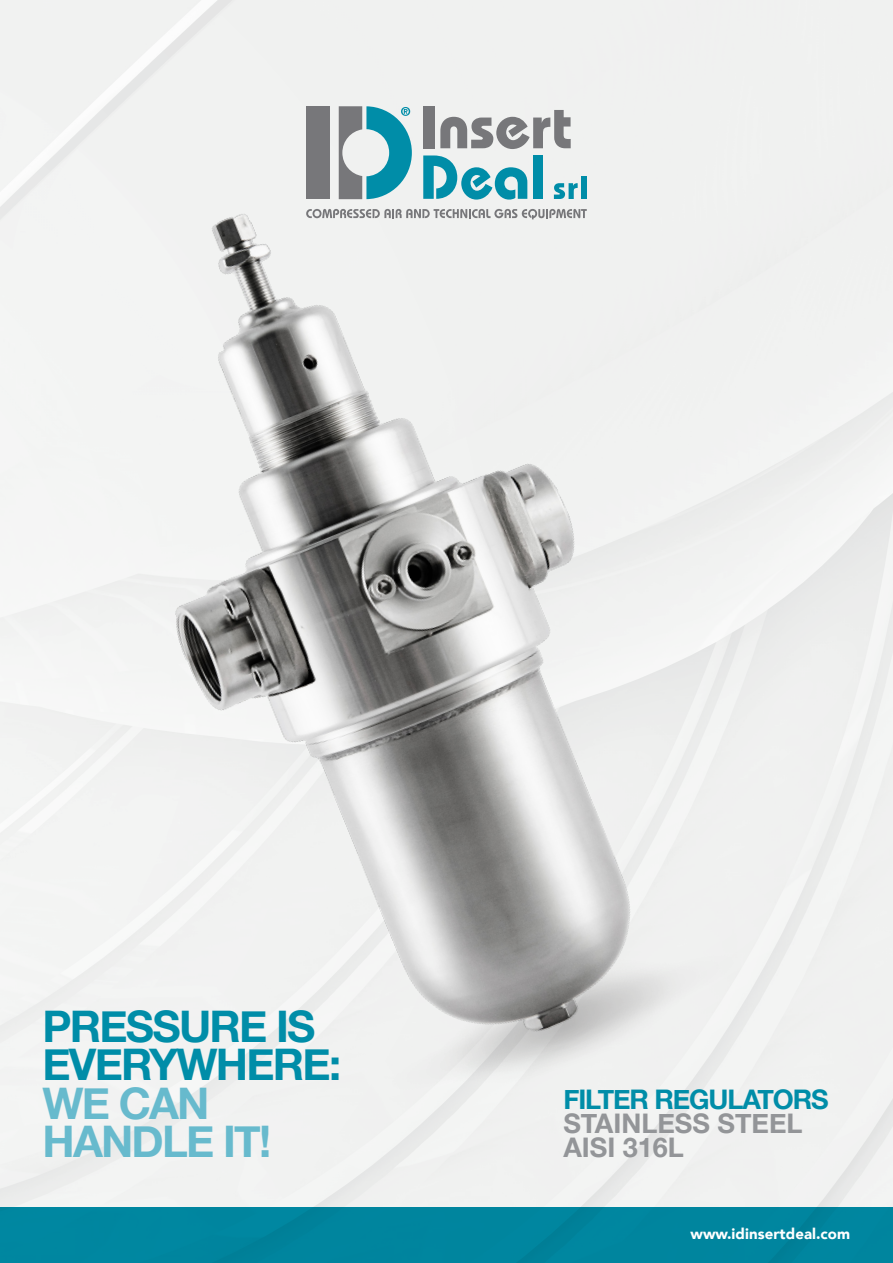
<style>
.page{position:relative;width:893px;height:1263px;background:#fff}
.page>*{position:absolute;margin:0;border:0;box-sizing:border-box;transform-origin:0 0}
.titolo{font:700 43.5px/38.1px "Helvetica Neue";letter-spacing:-.04em;color:#008da8}
.titolo-2{font:700 43.5px "Helvetica Neue";letter-spacing:-.04em;color:#67bacd}
.titolo-3{font:700 27px "Helvetica Neue";color:#939598}
.titolo-4{font:700 27px "Helvetica Neue";letter-spacing:-.04em;color:#008da8}
.t1{font:900 15px "Avenir";letter-spacing:.005em;color:#fff}
</style>
<div class="page">
<div style="left:0;top:0;width:893px;height:1208px;background:#f0f1f0"></div>
<div style="left:0;top:1208px;width:893px;height:55px;background:#00859f"></div>
<div style="left:292px;top:864px;width:541px;height:310px;background:#f0f1f0"></div>
<img style="left:7px;top:60px;width:760px;height:1048px">
<p class="titolo" style="left:43px;top:1009px;width:300px">PRESSURE IS<br>EVERYWHERE:</p>
<p class="titolo-2" style="left:43px;top:1069px;width:169px">WE CAN</p>
<p class="titolo-2" style="left:43px;top:1107px;width:230px">HANDLE IT!</p>
<p class="titolo-4" style="left:563px;top:1078px;width:267px">FILTER REGULATORS</p>
<p class="titolo-3" style="left:563px;top:1102px;width:241px">STAINLESS STEEL</p>
<p class="titolo-3" style="left:563px;top:1126px;width:122px">AISI 316L</p>
<p class="t1" style="left:690px;top:1220px;width:161px">www.idinsertdeal.com</p>
</div>
